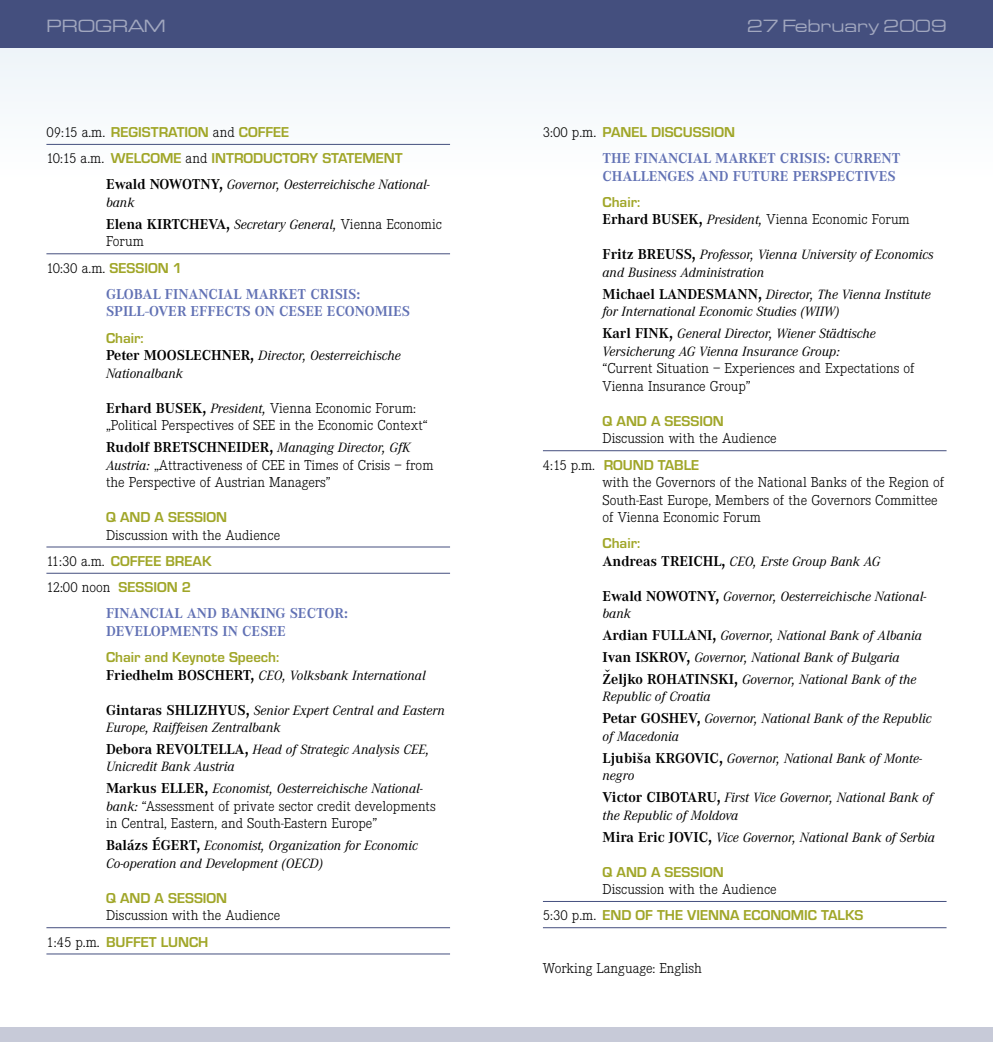
<style>
.page{position:relative;width:993px;height:1042px;background:#fff}
.page>*{position:absolute;margin:0;border:0;box-sizing:border-box;transform-origin:0 0}
.t1{font:15.75px "Thekla Extended";color:#a1a7bf}
.t2{font:300 14.88px/17.5px "Corporate E";color:#000}
.t3{font:700 14.88px/26.2px "Eurostile T";color:#a0a628}
.t4{font:700 14.88px/17.5px "Corporate A";color:#6171b4}
.t5{font:700 14.88px "Corporate A";color:#000}
.t6{font:italic 14px/17.5px "Corporate A";color:#000}
.s1{font-family:"Corporate E";font-weight:300;color:#000}
.s2{font-weight:700;font-style:normal;font-size:14.88px}
.s3{font-family:"Corporate E";font-weight:300;font-style:normal;font-size:14.88px}
.s4{font-family:"Eurostile T";font-weight:700;color:#a0a628}
.s5{font-family:"Corporate A";font-weight:700}
.s6{font-family:"Corporate A";font-weight:400;font-style:italic;font-size:14px}
.s7{font-weight:400;font-style:italic;font-size:14px}
</style>
<div class="page">
<div style="left:0;top:0;width:496px;height:179px;background:#f6f9fc"></div>
<div style="left:496px;top:0;width:496px;height:179px;background:#f6f9fc"></div>
<div style="left:496px;top:0;width:496px;height:47px;background:#444f7e"></div>
<div style="left:496px;top:1027px;width:496px;height:15px;background:#c7cad8"></div>
<div style="left:0;top:0;width:499px;height:47px;background:#444f7e"></div>
<div style="left:0;top:1027px;width:496px;height:15px;background:#c7cad8"></div>
<hr style="left:46px;top:144px;width:404px;height:1px;background:#444f7e">
<hr style="left:46px;top:253px;width:404px;height:1px;background:#444f7e">
<hr style="left:46px;top:546px;width:404px;height:1px;background:#444f7e">
<hr style="left:46px;top:573px;width:404px;height:1px;background:#444f7e">
<hr style="left:46px;top:927px;width:404px;height:1px;background:#444f7e">
<hr style="left:46px;top:953px;width:404px;height:1px;background:#444f7e">
<hr style="left:542px;top:450px;width:404px;height:1px;background:#444f7e">
<hr style="left:542px;top:901px;width:404px;height:1px;background:#444f7e">
<hr style="left:542px;top:927px;width:404px;height:1px;background:#444f7e">
<p class="t1" style="left:46px;top:17px;width:120px">PROGRAM</p>
<p class="t3" style="left:46px;top:119px;width:357px"><span class="s1">09:15 a.m.</span> REGISTRATION <span class="s1">and</span> COFFEE<br><span class="s1">10:15 a.m.</span> WELCOME <span class="s1">and</span> INTRODUCTORY STATEMENT</p>
<p class="t6" style="left:106px;top:176px;width:325px"><span class="s2">Ewald NOWOTNY,</span> Governor, Oesterreichische National&shy;bank</p>
<p class="t6" style="left:106px;top:215px;width:337px"><span class="s2">Elena KIRTCHEVA,</span> Secretary General, <span class="s3">Vienna Economic</span></p>
<p class="t2" style="left:46px;top:228px;width:137px;line-height:26.2px;text-indent:60px">Forum<br>10:30 a.m. <span class="s4">SESSION 1</span></p>
<p class="t4" style="left:106px;top:285px;width:305px">GLOBAL FINANCIAL MARKET CRISIS:<br>SPILL-OVER EFFECTS ON CESEE ECONOMIES</p>
<p class="t3" style="left:106px;top:324px;width:39px">Chair:</p>
<p class="t6" style="left:106px;top:346px;width:296px"><span class="s2">Peter MOOSLECHNER,</span> Director, Oesterreichische<br>Nationalbank</p>
<p class="t2" style="left:106px;top:399px;width:323px"><span class="s5">Erhard BUSEK,</span> <span class="s6">President,</span> Vienna Economic Forum: „Political Perspectives of SEE in the Economic Context“</p>
<p class="t5" style="left:106px;top:438px;width:306px">Rudolf BRETSCHNEIDER, <span class="s7">Managing Director, GfK</span></p>
<p class="t2" style="left:106px;top:456px;width:329px"><span class="s6">Austria:</span> „Attractiveness of CEE in Times of Crisis – from the Perspective of Austrian Managers”</p>
<p class="t3" style="left:106px;top:504px;width:123px">Q AND A SESSION</p>
<p class="t2" style="left:106px;top:526px;width:176px">Discussion with the Audience</p>
<p class="t3" style="left:46px;top:547px;width:167px"><span class="s1">11:30 a.m.</span> COFFEE BREAK</p>
<p class="t2" style="left:46px;top:578px;width:146px">12:00 noon <span class="s4">SESSION 2</span></p>
<p class="t4" style="left:106px;top:604px;width:243px">FINANCIAL AND BANKING SECTOR:<br>DEVELOPMENTS IN CESEE</p>
<p class="t3" style="left:106px;top:644px;width:175px">Chair and Keynote Speech:</p>
<p class="t6" style="left:106px;top:666px;width:321px"><span class="s2">Friedhelm BOSCHERT,</span> CEO, Volksbank International</p>
<p class="t6" style="left:106px;top:701px;width:340px"><span class="s2">Gintaras SHLIZHYUS,</span> Senior Expert Central and Eastern<br>Europe, Raiffeisen Zentralbank</p>
<p class="t6" style="left:106px;top:740px;width:325px"><span class="s2">Debora REVOLTELLA,</span> Head of Strategic Analysis CEE,<br>Unicredit Bank Austria</p>
<p class="t6" style="left:106px;top:780px;width:318px"><span class="s2">Markus ELLER,</span> Economist, Oesterreichische National-</p>
<p class="t2" style="left:106px;top:797px;width:331px"><span class="s6">bank:</span> “Assessment of private sector credit developments in Central, Eastern, and South-Eastern Europe”</p>
<p class="t6" style="left:106px;top:836px;width:313px"><span class="s2">Balázs ÉGERT,</span> Economist, Organization for Economic<br>Co-operation and Development (OECD)</p>
<p class="t3" style="left:106px;top:884px;width:123px">Q AND A SESSION</p>
<p class="t2" style="left:106px;top:906px;width:176px">Discussion with the Audience</p>
<p class="t3" style="left:46px;top:928px;width:163px"><span class="s1">1:45 p.m.</span> BUFFET LUNCH</p>
<p class="t1" style="left:746px;top:17px;width:201px">27 February 2009</p>
<p class="t3" style="left:542px;top:119px;width:193px"><span class="s1">3:00 p.m.</span> PANEL DISCUSSION</p>
<p class="t4" style="left:602px;top:149px;width:299px">THE FINANCIAL MARKET CRISIS: CURRENT<br>CHALLENGES AND FUTURE PERSPECTIVES</p>
<p class="t3" style="left:602px;top:189px;width:39px">Chair:</p>
<p class="t2" style="left:602px;top:211px;width:309px"><span class="s5">Erhard BUSEK,</span> <span class="s6">President,</span> Vienna Economic Forum</p>
<p class="t6" style="left:602px;top:246px;width:332px"><span class="s2">Fritz BREUSS,</span> Professor, Vienna University of Economics and Business Administration</p>
<p class="t6" style="left:602px;top:285px;width:329px"><span class="s2">Michael LANDESMANN,</span> Director, The Vienna Institute for International Economic Studies (WIIW)</p>
<p class="t6" style="left:602px;top:325px;width:275px"><span class="s2">Karl FINK,</span> General Director, Wiener Städtische<br>Versicherung AG Vienna Insurance Group:</p>
<p class="t2" style="left:602px;top:359px;width:313px">“Current Situation – Experiences and Expectations of<br>Vienna Insurance Group”</p>
<p class="t3" style="left:602px;top:407px;width:123px">Q AND A SESSION</p>
<p class="t2" style="left:602px;top:429px;width:176px">Discussion with the Audience</p>
<p class="t3" style="left:542px;top:451px;width:158px"><span class="s1">4:15 p.m.</span> ROUND TABLE</p>
<p class="t2" style="left:602px;top:473px;width:343px">with the Governors of the National Banks of the Region of<br>South-East Europe, Members of the Governors Committee of Vienna Economic Forum</p>
<p class="t3" style="left:602px;top:530px;width:39px">Chair:</p>
<p class="t6" style="left:602px;top:552px;width:279px"><span class="s2">Andreas TREICHL,</span> CEO, Erste Group Bank AG</p>
<p class="t6" style="left:602px;top:587px;width:325px"><span class="s2">Ewald NOWOTNY,</span> Governor, Oesterreichische National&shy;bank</p>
<p class="t6" style="left:602px;top:624px;width:321px;line-height:21.9px"><span class="s2">Ardian FULLANI,</span> Governor, National Bank of Albania<br><span class="s2">Ivan ISKROV,</span> Governor, National Bank of Bulgaria<br><span class="s2">Z</span><sup>ˇ</sup><span class="s2">eljko ROHATINSKI,</span> Governor, National Bank of the</p>
<p class="t6" style="left:602px;top:686px;width:330px;line-height:21.9px">Republic of Croatia<br><span class="s2">Petar GOSHEV,</span> Governor, National Bank of the Republic</p>
<p class="t6" style="left:602px;top:725px;width:321px;line-height:21.9px">of Macedonia<br><span class="s2">Ljubiˇsa KRGOVIC,</span> Governor, National Bank of Monte-</p>
<p class="t6" style="left:602px;top:764px;width:332px;line-height:21.9px">negro<br><span class="s2">Victor CIBOTARU,</span> First Vice Governor, National Bank of</p>
<p class="t6" style="left:602px;top:804px;width:334px;line-height:21.9px">the Republic of Moldova<br><span class="s2">Mira Eric JOVIC,</span> Vice Governor, National Bank of Serbia</p>
<p class="t3" style="left:602px;top:858px;width:123px">Q AND A SESSION</p>
<p class="t2" style="left:602px;top:880px;width:176px">Discussion with the Audience</p>
<p class="t3" style="left:542px;top:902px;width:322px"><span class="s1">5:30 p.m.</span> END OF THE VIENNA ECONOMIC TALKS</p>
<p class="t2" style="left:542px;top:959px;width:161px">Working Language: English</p>
</div>
